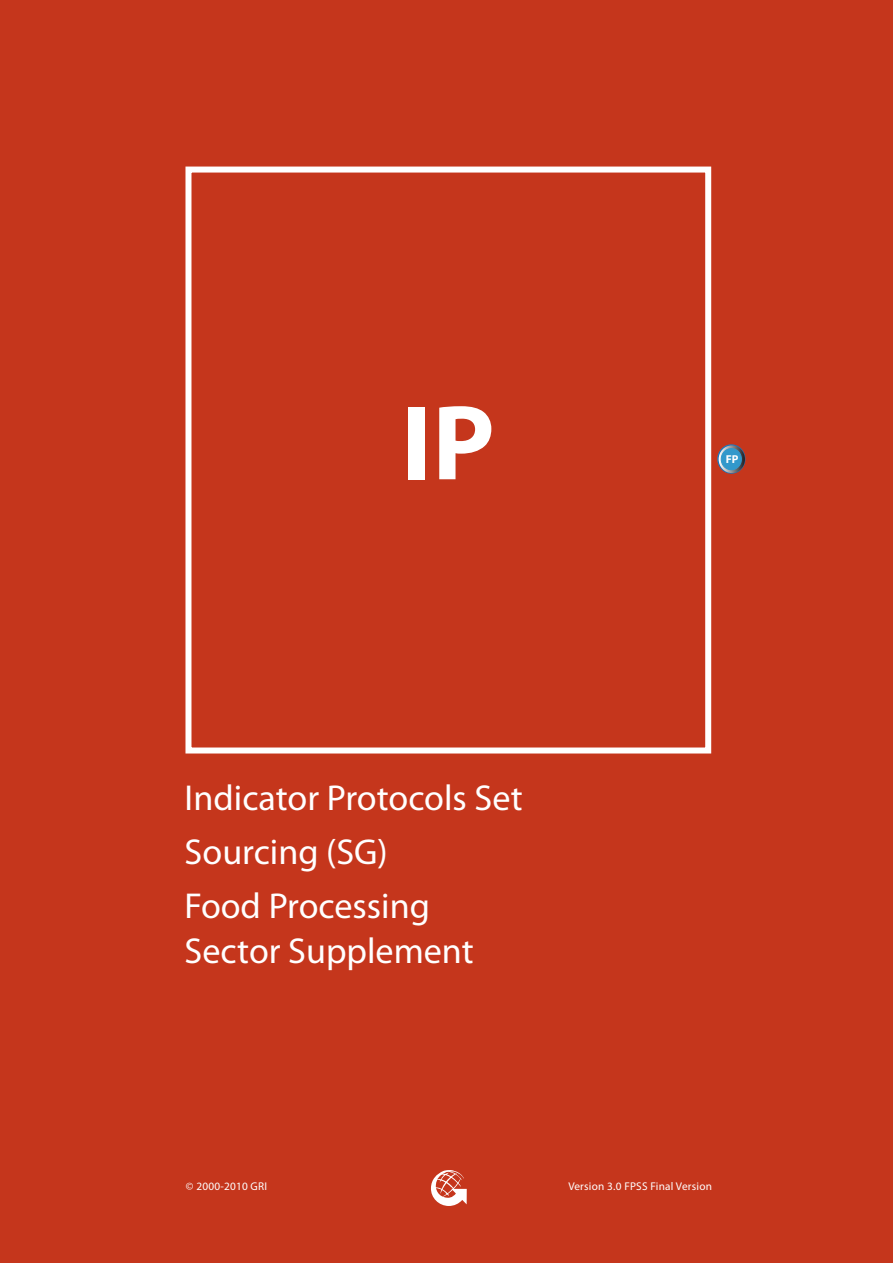
<style>
.page{position:relative;width:893px;height:1263px;background:#c5361c}
.page>*{position:absolute;margin:0;border:0;box-sizing:border-box;transform-origin:0 0}
.t1{font:700 107.55px "Myriad Pro";color:#fff}
.t2{font:36.15px/54px "Myriad Pro";color:#fff}
.t3{font:700 11.4px "Myriad Pro";color:#fff}
.t4{font:11.25px "Myriad Pro";letter-spacing:.02em;color:#fff}
</style>
<div class="page">
<div style="left:185px;top:167px;width:526px;height:586px;border:6px solid #fff"></div>
<svg style="left:431px;top:1170px;width:36px;height:36px"></svg>
<svg style="left:717px;top:444px;width:28px;height:30px"></svg>
<div style="left:721px;top:449px;width:20px;height:21px;background:#3298cb;border-radius:50%"></div>
<div style="left:721px;top:448px;width:21px;height:22px;border:1px solid #3298cb;border-radius:50%"></div>
<h1 class="t1" style="left:401px;top:373px;width:95px">IP</h1>
<p class="t3" style="left:726px;top:452px;width:14px">FP</p>
<p class="t2" style="left:185px;top:770px;width:340px">Indicator Protocols Set<br>Sourcing (SG)<br>Food Processing</p>
<p class="t2" style="left:185px;top:923px;width:291px">Sector Supplement</p>
<p class="t4" style="left:186px;top:1179px;width:83px">© 2000-2010 GRI</p>
<p class="t4" style="left:568px;top:1179px;width:145px">Version 3.0 FPSS Final Version</p>
</div>
